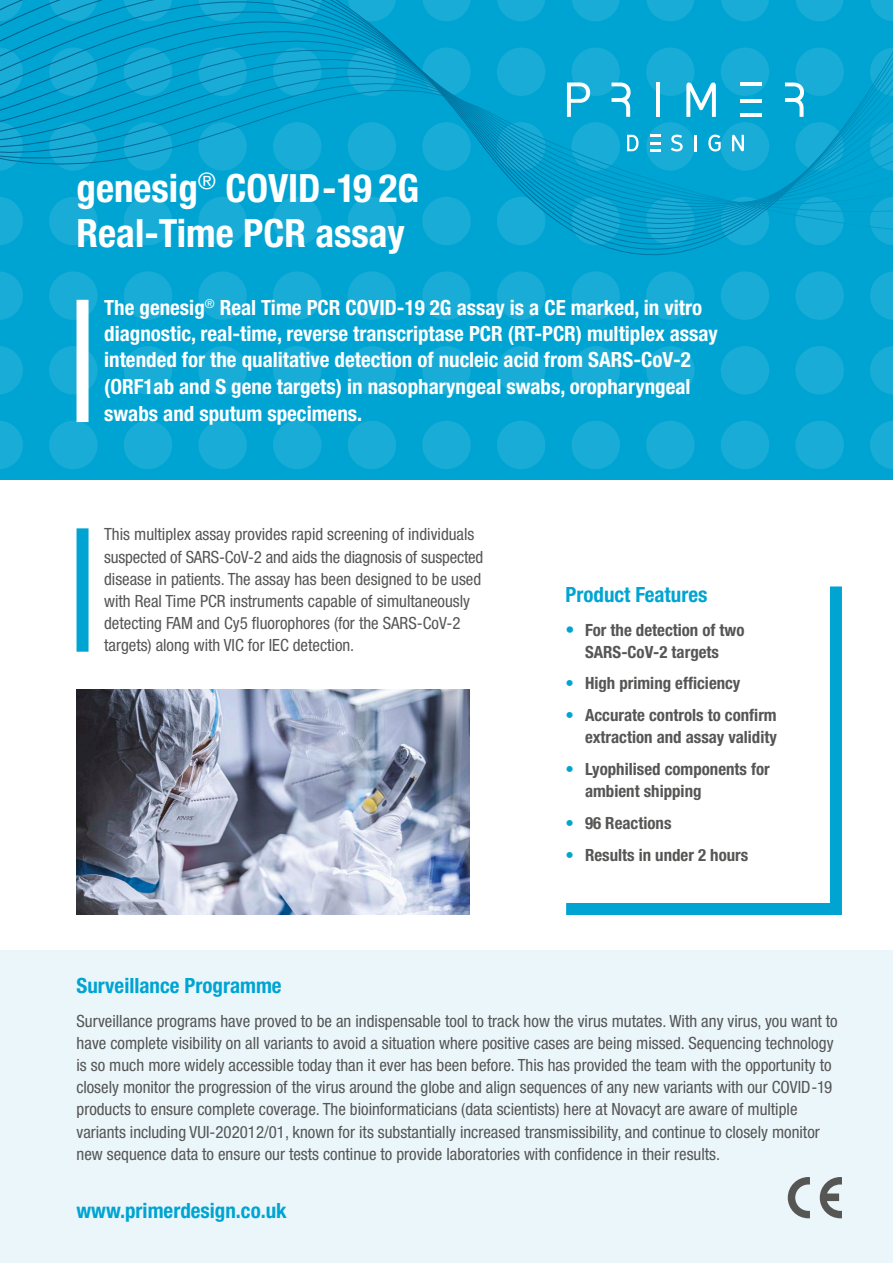
<style>
.page{position:relative;width:893px;height:1263px;background:#00a4d2}
.page>*{position:absolute;margin:0;border:0;box-sizing:border-box;transform-origin:0 0}
.t1{font:700 condensed 39px/45px "Helvetica Neue LT Pro";color:#fff}
.t2{font:700 condensed 21px/26.4px "Helvetica Neue LT Pro";color:#fff}
.t3{font:700 condensed 21px "Helvetica Neue LT Pro";color:#00a4d2}
.t4{font:condensed 16.8px/22px "Helvetica Neue LT Pro";color:#565655}
.t5{font:700 condensed 16.8px/22px "Helvetica Neue LT Pro";color:#565655;text-align:center}
.s1{font-weight:400;font-size:18px;color:#00a4d2}
.s2{color:#00a4d2}
</style>
<div class="page">
<svg style="left:0;top:288px;width:23px;height:32px"></svg>
<svg style="left:0;top:346px;width:23px;height:48px"></svg>
<svg style="left:0;top:421px;width:23px;height:48px"></svg>
<div style="left:51px;top:273px;width:45px;height:45px;background:#19acd6;border-radius:50%"></div>
<div style="left:49px;top:271px;width:49px;height:49px;border:3px solid #fff;border-radius:50%"></div>
<div style="left:51px;top:348px;width:45px;height:45px;background:#19acd6;border-radius:50%"></div>
<div style="left:49px;top:346px;width:49px;height:48px;border:3px solid #fff;border-radius:50%"></div>
<div style="left:51px;top:422px;width:45px;height:46px;background:#19acd6;border-radius:50%"></div>
<div style="left:49px;top:421px;width:49px;height:48px;border:3px solid #fff;border-radius:50%"></div>
<div style="left:125px;top:273px;width:46px;height:45px;background:#19acd6;border-radius:50%"></div>
<div style="left:124px;top:271px;width:48px;height:49px;border:3px solid #fff;border-radius:50%"></div>
<div style="left:125px;top:348px;width:46px;height:45px;background:#19acd6;border-radius:50%"></div>
<div style="left:124px;top:346px;width:48px;height:48px;border:3px solid #fff;border-radius:50%"></div>
<div style="left:125px;top:422px;width:46px;height:46px;background:#19acd6;border-radius:50%"></div>
<div style="left:124px;top:421px;width:48px;height:48px;border:3px solid #fff;border-radius:50%"></div>
<div style="left:200px;top:273px;width:45px;height:45px;background:#19acd6;border-radius:50%"></div>
<div style="left:198px;top:271px;width:49px;height:49px;border:3px solid #fff;border-radius:50%"></div>
<div style="left:200px;top:348px;width:45px;height:45px;background:#19acd6;border-radius:50%"></div>
<div style="left:198px;top:346px;width:49px;height:48px;border:3px solid #fff;border-radius:50%"></div>
<div style="left:200px;top:422px;width:45px;height:46px;background:#19acd6;border-radius:50%"></div>
<div style="left:198px;top:421px;width:49px;height:48px;border:3px solid #fff;border-radius:50%"></div>
<div style="left:275px;top:273px;width:45px;height:45px;background:#19acd6;border-radius:50%"></div>
<div style="left:273px;top:271px;width:48px;height:49px;border:3px solid #fff;border-radius:50%"></div>
<div style="left:275px;top:348px;width:45px;height:45px;background:#19acd6;border-radius:50%"></div>
<div style="left:273px;top:346px;width:48px;height:48px;border:3px solid #fff;border-radius:50%"></div>
<div style="left:275px;top:422px;width:45px;height:46px;background:#19acd6;border-radius:50%"></div>
<div style="left:273px;top:421px;width:48px;height:48px;border:3px solid #fff;border-radius:50%"></div>
<div style="left:349px;top:273px;width:46px;height:45px;background:#19acd6;border-radius:50%"></div>
<div style="left:348px;top:271px;width:48px;height:49px;border:3px solid #fff;border-radius:50%"></div>
<div style="left:349px;top:348px;width:46px;height:45px;background:#19acd6;border-radius:50%"></div>
<div style="left:348px;top:346px;width:48px;height:48px;border:3px solid #fff;border-radius:50%"></div>
<div style="left:349px;top:422px;width:46px;height:46px;background:#19acd6;border-radius:50%"></div>
<div style="left:348px;top:421px;width:48px;height:48px;border:3px solid #fff;border-radius:50%"></div>
<div style="left:424px;top:273px;width:45px;height:45px;background:#19acd6;border-radius:50%"></div>
<div style="left:422px;top:271px;width:49px;height:49px;border:3px solid #fff;border-radius:50%"></div>
<div style="left:424px;top:348px;width:45px;height:45px;background:#19acd6;border-radius:50%"></div>
<div style="left:422px;top:346px;width:49px;height:48px;border:3px solid #fff;border-radius:50%"></div>
<div style="left:424px;top:422px;width:45px;height:46px;background:#19acd6;border-radius:50%"></div>
<div style="left:422px;top:421px;width:49px;height:48px;border:3px solid #fff;border-radius:50%"></div>
<div style="left:498px;top:273px;width:46px;height:45px;background:#19acd6;border-radius:50%"></div>
<div style="left:497px;top:271px;width:48px;height:49px;border:3px solid #fff;border-radius:50%"></div>
<div style="left:498px;top:348px;width:46px;height:45px;background:#19acd6;border-radius:50%"></div>
<div style="left:497px;top:346px;width:48px;height:48px;border:3px solid #fff;border-radius:50%"></div>
<div style="left:498px;top:422px;width:46px;height:46px;background:#19acd6;border-radius:50%"></div>
<div style="left:497px;top:421px;width:48px;height:48px;border:3px solid #fff;border-radius:50%"></div>
<div style="left:573px;top:273px;width:45px;height:45px;background:#19acd6;border-radius:50%"></div>
<div style="left:571px;top:271px;width:49px;height:49px;border:3px solid #fff;border-radius:50%"></div>
<div style="left:573px;top:348px;width:45px;height:45px;background:#19acd6;border-radius:50%"></div>
<div style="left:571px;top:346px;width:49px;height:48px;border:3px solid #fff;border-radius:50%"></div>
<div style="left:573px;top:422px;width:45px;height:46px;background:#19acd6;border-radius:50%"></div>
<div style="left:571px;top:421px;width:49px;height:48px;border:3px solid #fff;border-radius:50%"></div>
<div style="left:648px;top:273px;width:45px;height:45px;background:#19acd6;border-radius:50%"></div>
<div style="left:646px;top:271px;width:49px;height:49px;border:3px solid #fff;border-radius:50%"></div>
<div style="left:648px;top:348px;width:45px;height:45px;background:#19acd6;border-radius:50%"></div>
<div style="left:646px;top:346px;width:49px;height:48px;border:3px solid #fff;border-radius:50%"></div>
<div style="left:648px;top:422px;width:45px;height:46px;background:#19acd6;border-radius:50%"></div>
<div style="left:646px;top:421px;width:49px;height:48px;border:3px solid #fff;border-radius:50%"></div>
<div style="left:722px;top:273px;width:46px;height:45px;background:#19acd6;border-radius:50%"></div>
<div style="left:721px;top:271px;width:48px;height:49px;border:3px solid #fff;border-radius:50%"></div>
<div style="left:722px;top:348px;width:46px;height:45px;background:#19acd6;border-radius:50%"></div>
<div style="left:721px;top:346px;width:48px;height:48px;border:3px solid #fff;border-radius:50%"></div>
<div style="left:722px;top:422px;width:46px;height:46px;background:#19acd6;border-radius:50%"></div>
<div style="left:721px;top:421px;width:48px;height:48px;border:3px solid #fff;border-radius:50%"></div>
<div style="left:797px;top:273px;width:45px;height:45px;background:#19acd6;border-radius:50%"></div>
<div style="left:795px;top:271px;width:49px;height:49px;border:3px solid #fff;border-radius:50%"></div>
<div style="left:797px;top:348px;width:45px;height:45px;background:#19acd6;border-radius:50%"></div>
<div style="left:795px;top:346px;width:49px;height:48px;border:3px solid #fff;border-radius:50%"></div>
<div style="left:797px;top:422px;width:45px;height:46px;background:#19acd6;border-radius:50%"></div>
<div style="left:795px;top:421px;width:49px;height:48px;border:3px solid #fff;border-radius:50%"></div>
<svg style="left:870px;top:288px;width:23px;height:32px"></svg>
<svg style="left:870px;top:346px;width:23px;height:48px"></svg>
<svg style="left:870px;top:421px;width:23px;height:48px"></svg>
<div style="left:0;top:480px;width:893px;height:783px;background:#fff"></div>
<svg style="left:566px;top:586px;width:276px;height:329px"></svg>
<div style="left:77px;top:300px;width:12px;height:122px;background:#fff"></div>
<div style="left:77px;top:528px;width:12px;height:124px;background:#00a4d2"></div>
<img style="left:77px;top:690px;width:393px;height:224px">
<svg style="left:0;top:0;width:893px;height:288px"></svg>
<div style="left:0;top:950px;width:893px;height:313px;background:#ebf6fb"></div>
<svg style="left:788px;top:1177px;width:22px;height:41px"></svg>
<svg style="left:820px;top:1177px;width:22px;height:41px"></svg>
<h1 class="t1" style="left:77px;top:165px;width:344px">genesig<sup>®</sup> COVID-19 2G<br>Real-Time PCR assay</h1>
<p class="t2" style="left:104px;top:294px;width:615px">The genesig<sup>®</sup> Real Time PCR COVID-19 2G assay is a CE marked, in vitro diagnostic, real-time, reverse transcriptase PCR (RT-PCR) multiplex assay intended for the qualitative detection of nucleic acid from SARS-CoV-2 (ORF1ab and S gene targets) in nasopharyngeal swabs, oropharyngeal swabs and sputum specimens.</p>
<p class="t4" style="left:104px;top:523px;width:381px">This multiplex assay provides rapid screening of individuals suspected of SARS-CoV-2 and aids the diagnosis of suspected disease in patients. The assay has been designed to be used with Real Time PCR instruments capable of simultaneously detecting FAM and Cy5 fluorophores (for the SARS-CoV-2 targets) along with VIC for IEC detection.</p>
<p class="t3" style="left:566px;top:582px;width:143px">Product Features</p>
<p class="t5" style="left:566px;top:618px;width:181px"><span class="s1">•</span> For the detection of two<br>SARS-CoV-2 targets</p>
<p class="t5" style="left:566px;top:672px;width:176px"><span class="s2">•</span> High priming efficiency</p>
<p class="t5" style="left:566px;top:704px;width:213px;text-align:right"><span class="s2">•</span> Accurate controls to confirm extraction and assay validity</p>
<p class="t5" style="left:585px;top:758px;width:186px;text-align:left;text-indent:-20px"><span class="s2">•</span> Lyophilised components for ambient shipping</p>
<p class="t5" style="left:566px;top:812px;width:107px"><span class="s2">•</span> 96 Reactions</p>
<p class="t5" style="left:566px;top:843px;width:184px"><span class="s2">•</span> Results in under 2 hours</p>
<p class="t3" style="left:77px;top:973px;width:207px">Surveillance Programme</p>
<p class="t4" style="left:77px;top:1010px;width:763px">Surveillance programs have proved to be an indispensable tool to track how the virus mutates. With any virus, you want to have complete visibility on all variants to avoid a situation where positive cases are being missed. Sequencing technology is so much more widely accessible today than it ever has been before. This has provided the team with the opportunity to closely monitor the progression of the virus around the globe and align sequences of any new variants with our COVID-19 products to ensure complete coverage. The bioinformaticians (data scientists) here at Novacyt are aware of multiple variants including VUI-202012/01, known for its substantially increased transmissibility, and continue to closely monitor new sequence data to ensure our tests continue to provide laboratories with confidence in their results.</p>
<p class="t3" style="left:77px;top:1198px;width:212px">www.primerdesign.co.uk</p>
</div>
